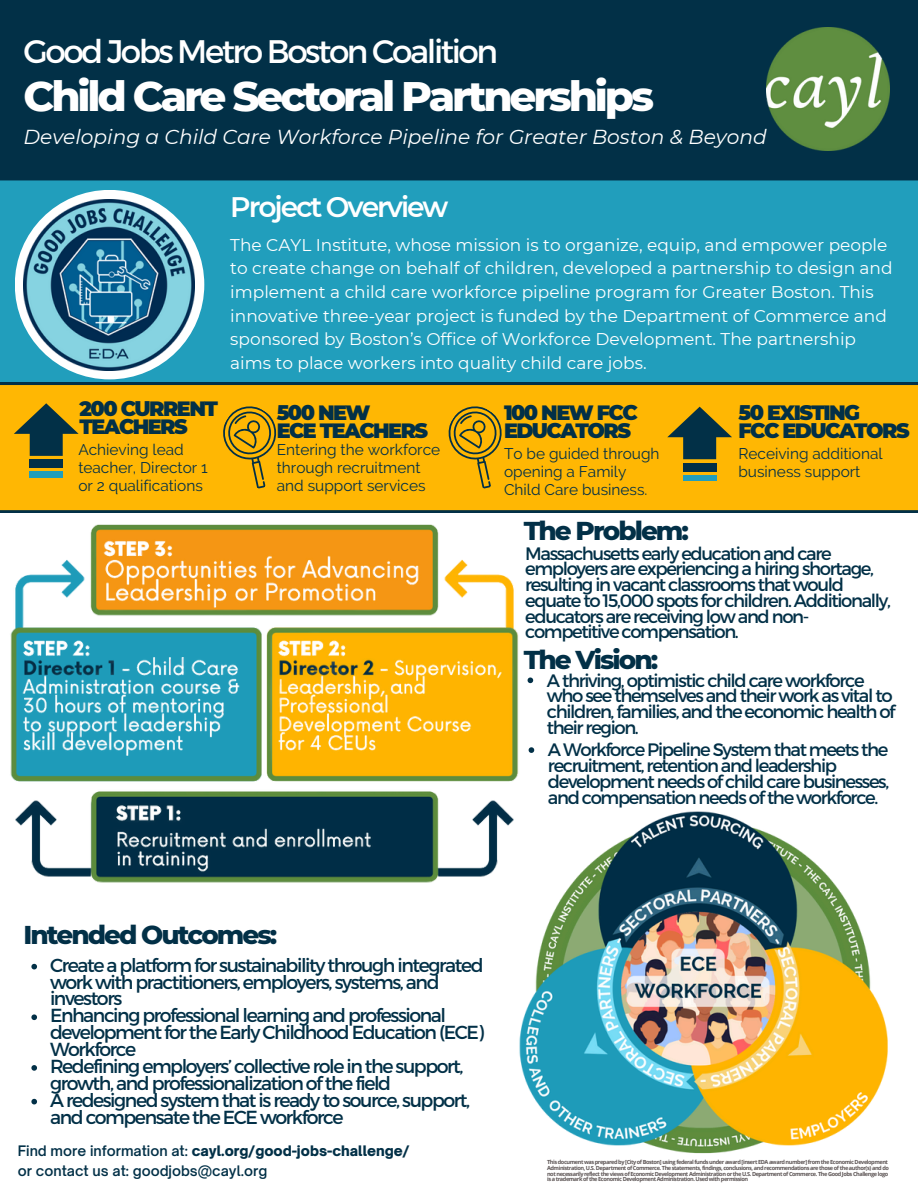
<style>
.page{position:relative;width:918px;height:1188px;background:#fff}
.page>*{position:absolute;margin:0;border:0;box-sizing:border-box;transform-origin:0 0}
.t1{font:800 42.15px "Montserrat";letter-spacing:-.075em;color:#fff}
.t2{font:32.55px "Montserrat";letter-spacing:-.075em;color:#fff}
.t3{font:600 28.2px "Montserrat";letter-spacing:-.075em;color:#fff}
.t4{font:800 26.4px "Montserrat";letter-spacing:-.075em;color:#023047}
.t5{font:800 26.25px "Montserrat";letter-spacing:-.075em;color:#023047}
.t6{font:900 20.7px/18px "Montserrat";letter-spacing:-.075em;color:#023047}
.t7{font:italic 20.25px "Montserrat";color:#fff}
.t8{font:18.9px/16.8px "Montserrat";letter-spacing:-.075em;color:#023047}
.t9{font:18px/15.8px "Montserrat";letter-spacing:-.075em;color:#023047}
.t10{font:16.95px/23.7px "Montserrat";color:#fff}
.t11{font:15.45px/18px "Raleway";color:#023047}
.t12{font:900 13.95px "Open Sauce One";color:#023047}
.t13{font:600 13.95px "Open Sauce One";color:#023047}
.t14{font:700 5.55px/5.6px "Open Sans";letter-spacing:-.075em;color:#5c5454}
.s1{font-weight:600}
</style>
<div class="page">
<div style="left:0;top:178px;width:918px;height:205px;background:#219ebc"></div>
<div style="left:0;top:0;width:918px;height:178px;background:#023047"></div>
<img style="left:767px;top:28px;width:123px;height:123px">
<div style="left:581px;top:383px;width:337px;height:129px;background:#ffb703"></div>
<div style="left:15px;top:190px;width:189px;height:189px;background:#fff;border-radius:50%"></div>
<img style="left:23px;top:199px;width:171px;height:141px">
<div style="left:683px;top:463px;width:33px;height:8px;background:#023047"></div>
<div style="left:683px;top:475px;width:33px;height:6px;background:#219ebc"></div>
<svg style="left:667px;top:407px;width:65px;height:52px;background:#7f7225"></svg>
<img style="left:519px;top:811px;width:369px;height:343px">
<img style="left:0;top:340px;width:581px;height:632px">
<svg style="left:528px;top:678px;width:5px;height:5px"></svg>
<svg style="left:31px;top:964px;width:6px;height:5px"></svg>
<svg style="left:31px;top:1014px;width:6px;height:6px"></svg>
<svg style="left:31px;top:1065px;width:6px;height:6px"></svg>
<svg style="left:31px;top:1099px;width:6px;height:5px"></svg>
<svg style="left:529px;top:747px;width:5px;height:6px"></svg>
<h3 class="t2" style="left:23px;top:30px;width:476px">Good Jobs Metro Boston Coalition</h3>
<h4 class="t1" style="left:23px;top:70px;width:632px">Child Care Sectoral Partnerships</h4>
<p class="t7" style="left:23px;top:125px;width:745px">Developing a Child Care Workforce Pipeline for Greater Boston &amp; Beyond</p>
<p class="t3" style="left:230px;top:189px;width:220px">Project Overview</p>
<h4 class="t10" style="left:230px;top:233px;width:664px">The CAYL Institute, whose mission is to organize, equip, and empower people to create change on behalf of children, developed a partnership to design and implement a child care workforce pipeline program for Greater Boston. This innovative three-year project is funded by the Department of Commerce and sponsored by Boston’s Office of Workforce Development. The partnership aims to place workers into quality child care jobs.</h4>
<h3 class="t6" style="left:80px;top:400px;width:140px">200 CURRENT<br>TEACHERS</h3>
<p class="t6" style="left:738px;top:403px;width:173px">50 EXISTING<br>FCC EDUCATORS</p>
<p class="t11" style="left:738px;top:444px;width:146px">Receiving additional business support</p>
<h2 class="t6" style="left:277px;top:403px;width:153px">500 NEW<br>ECE TEACHERS</h2>
<h1 class="t11" style="left:277px;top:441px;width:165px">Entering the workforce through recruitment and support services</h1>
<h5 class="t11" style="left:504px;top:444px;width:157px">To be guided through opening a Family<br>Child Care business.</h5>
<p class="t6" style="left:504px;top:403px;width:135px">100 NEW FCC<br>EDUCATORS</p>
<p class="t11" style="left:78px;top:441px;width:131px">Achieving lead teacher, Director 1 or 2 qualifications</p>
<p class="t4" style="left:524px;top:514px;width:167px">The Problem:</p>
<p class="t9" style="left:525px;top:544px;width:367px">Massachusetts early education and care employers are experiencing a hiring shortage, resulting in vacant classrooms that would equate to 15,000 spots for children. Additionally, educators are receiving low and non&shy;competitive compensation.</p>
<p class="t4" style="left:524px;top:643px;width:136px">The Vision:</p>
<p class="t9" style="left:547px;top:671px;width:350px">A thriving, optimistic child care workforce who see themselves and their work as vital to children, families, and the economic health of their region.</p>
<h4 class="t5" style="left:23px;top:918px;width:255px">Intended Outcomes:</h4>
<p class="t8" style="left:50px;top:956px;width:435px">Create a platform for sustainability through integrated work with practitioners, employers, systems, and investors</p>
<h3 class="t8" style="left:50px;top:1006px;width:435px">Enhancing professional learning and professional development for the Early Childhood Education (ECE)<br>Workforce</h3>
<p class="t8" style="left:50px;top:1057px;width:415px">Redefining employers’ collective role in the support, growth, and professionalization of the field</p>
<h3 class="t8" style="left:50px;top:1091px;width:422px">A redesigned system that is ready to source, support, and compensate the ECE workforce</h3>
<h4 class="t12" style="left:18px;top:1143px;width:393px"><span class="s1">Find more information at:</span> cayl.org/good-jobs-challenge/</h4>
<p class="t13" style="left:18px;top:1162px;width:251px">or contact us at: goodjobs@cayl.org</p>
<p class="t9" style="left:548px;top:741px;width:343px">A Workforce Pipeline System that meets the recruitment, retention and leadership development needs of child care businesses, and compensation needs of the workforce.</p>
<p class="t14" style="left:547px;top:1159px;width:343px">This document was prepared by [City of Boston] using federal funds under award [insert EDA award number] from the Economic Development Administration, U.S. Department of Commerce. The statements, findings, conclusions, and recommendations are those of the author(s) and do not necessarily reflect the views of Economic Development Administration or the U.S. Department of Commerce. The Good Jobs Challenge logo is a trademark of the Economic Development Administration. Used with permission</p>
</div>
